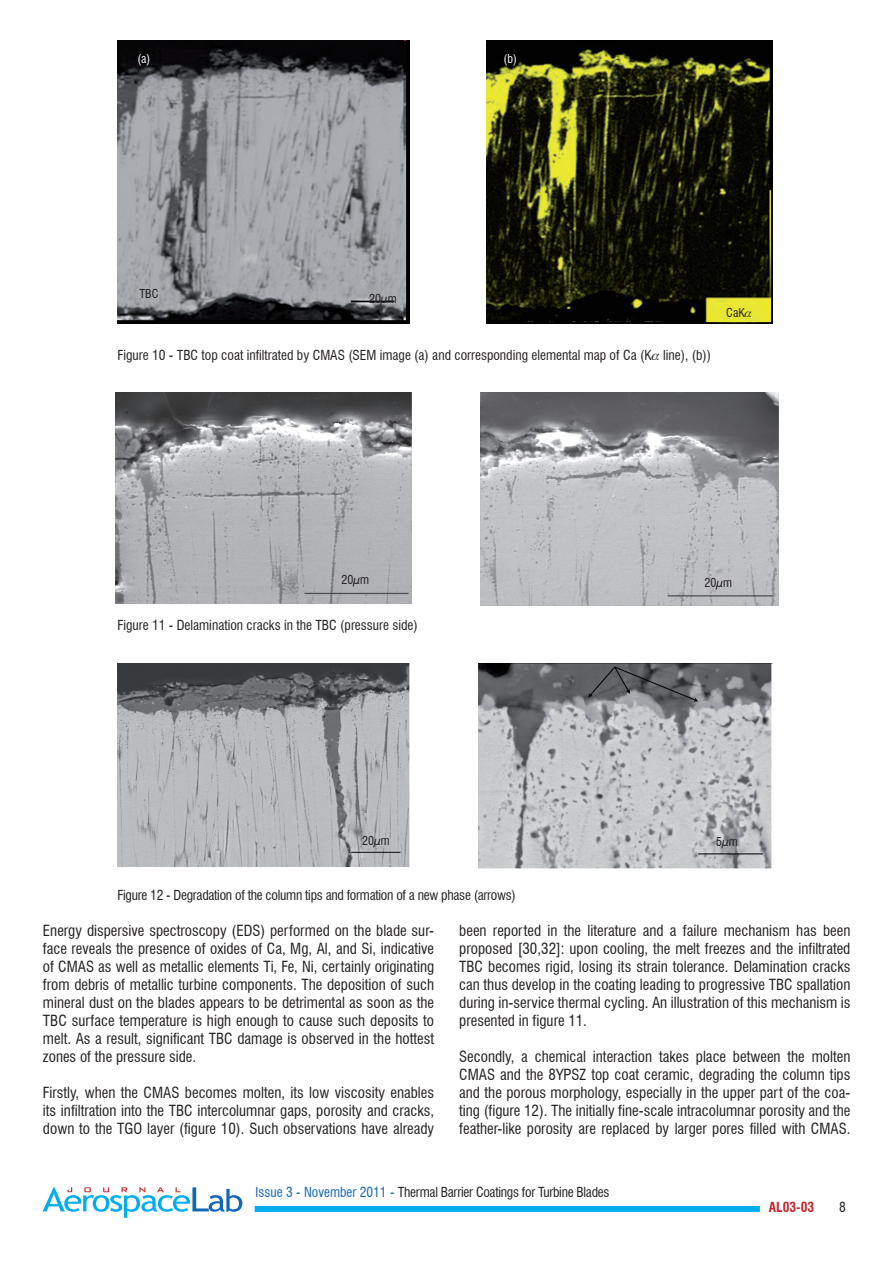
<style>
.page{position:relative;width:893px;height:1263px;background:#fff}
.page>*{position:absolute;margin:0;border:0;box-sizing:border-box;transform-origin:0 0}
.t1{font:condensed 15px/18px "Swiss 721 BT";color:#231f20;text-align:justify}
.t2{font:condensed 13.5px "Swiss 721 BT";color:#231f20}
.t3{font:condensed 13.5px "Swiss 721 BT";letter-spacing:-.02em;color:#231f20}
.t4{font:700 condensed 13.5px "Swiss 721 BT";color:#c0262d}
.t5{font:condensed 12px "Swiss 721 BT";color:#231f20}
.t6{font:condensed 12px "Swiss 721 BT";color:#fff}
.s1{color:#1468b3}
</style>
<div class="page">
<div style="left:255px;top:1206px;width:505px;height:6px;background:#00aeef"></div>
<svg style="left:43px;top:1187px;width:199px;height:31px"></svg>
<img style="left:487px;top:41px;width:285px;height:282px">
<img style="left:118px;top:41px;width:291px;height:282px">
<img style="left:478px;top:663px;width:294px;height:206px">
<img style="left:117px;top:663px;width:292px;height:204px">
<img style="left:115px;top:392px;width:297px;height:211px">
<img style="left:481px;top:392px;width:297px;height:213px">
<svg style="left:745px;top:311px;width:7px;height:6px"></svg>
<p class="t6" style="left:137px;top:51px;width:15px">(a)</p>
<p class="t6" style="left:504px;top:51px;width:15px">(b)</p>
<p class="t5" style="left:139px;top:287px;width:21px">TBC</p>
<p class="t5" style="left:369px;top:291px;width:29px">20µm</p>
<p class="t2" style="left:118px;top:347px;width:595px">Figure 10 - TBC top coat infiltrated by CMAS (SEM image (a) and corresponding elemental map of Ca (K line), (b))</p>
<p class="t5" style="left:726px;top:305px;width:20px">CaK</p>
<p class="t5" style="left:341px;top:573px;width:29px">20µm</p>
<p class="t5" style="left:704px;top:575px;width:29px">20µm</p>
<p class="t2" style="left:118px;top:617px;width:302px">Figure 11 - Delamination cracks in the TBC (pressure side)</p>
<p class="t5" style="left:362px;top:833px;width:29px">20µm</p>
<p class="t5" style="left:716px;top:834px;width:23px">5µm</p>
<p class="t3" style="left:118px;top:887px;width:400px">Figure 12 - Degradation of the column tips and formation of a new phase (arrows)</p>
<p class="t1" style="left:43px;top:922px;width:393px">Energy dispersive spectroscopy (EDS) performed on the blade sur&shy;face reveals the presence of oxides of Ca, Mg, Al, and Si, indicative of CMAS as well as metallic elements Ti, Fe, Ni, certainly originating from debris of metallic turbine components. The deposition of such mineral dust on the blades appears to be detrimental as soon as the TBC surface temperature is high enough to cause such deposits to melt. As a result, significant TBC damage is observed in the hottest zones of the pressure side.</p>
<p class="t1" style="left:43px;top:1084px;width:393px">Firstly, when the CMAS becomes molten, its low viscosity enables its infiltration into the TBC intercolumnar gaps, porosity and cracks, down to the TGO layer (figure 10). Such observations have already</p>
<p class="t1" style="left:459px;top:922px;width:393px">been reported in the literature and a failure mechanism has been proposed [30,32]: upon cooling, the melt freezes and the infiltrated TBC becomes rigid, losing its strain tolerance. Delamination cracks can thus develop in the coating leading to progressive TBC spallation during in-service thermal cycling. An illustration of this mechanism is presented in figure 11.</p>
<p class="t1" style="left:459px;top:1048px;width:393px">Secondly, a chemical interaction takes place between the molten CMAS and the 8YPSZ top coat ceramic, degrading the column tips and the porous morphology, especially in the upper part of the coa&shy;ting (figure 12). The initially fine-scale intracolumnar porosity and the feather-like porosity are replaced by larger pores filled with CMAS.</p>
<p class="t3" style="left:255px;top:1184px;width:356px"><span class="s1">Issue 3 - November 2011 -</span> Thermal Barrier Coatings for Turbine Blades</p>
<p class="t4" style="left:769px;top:1199px;width:47px">AL03-03</p>
<p class="t2" style="left:839px;top:1199px;width:8px">8</p>
</div>
